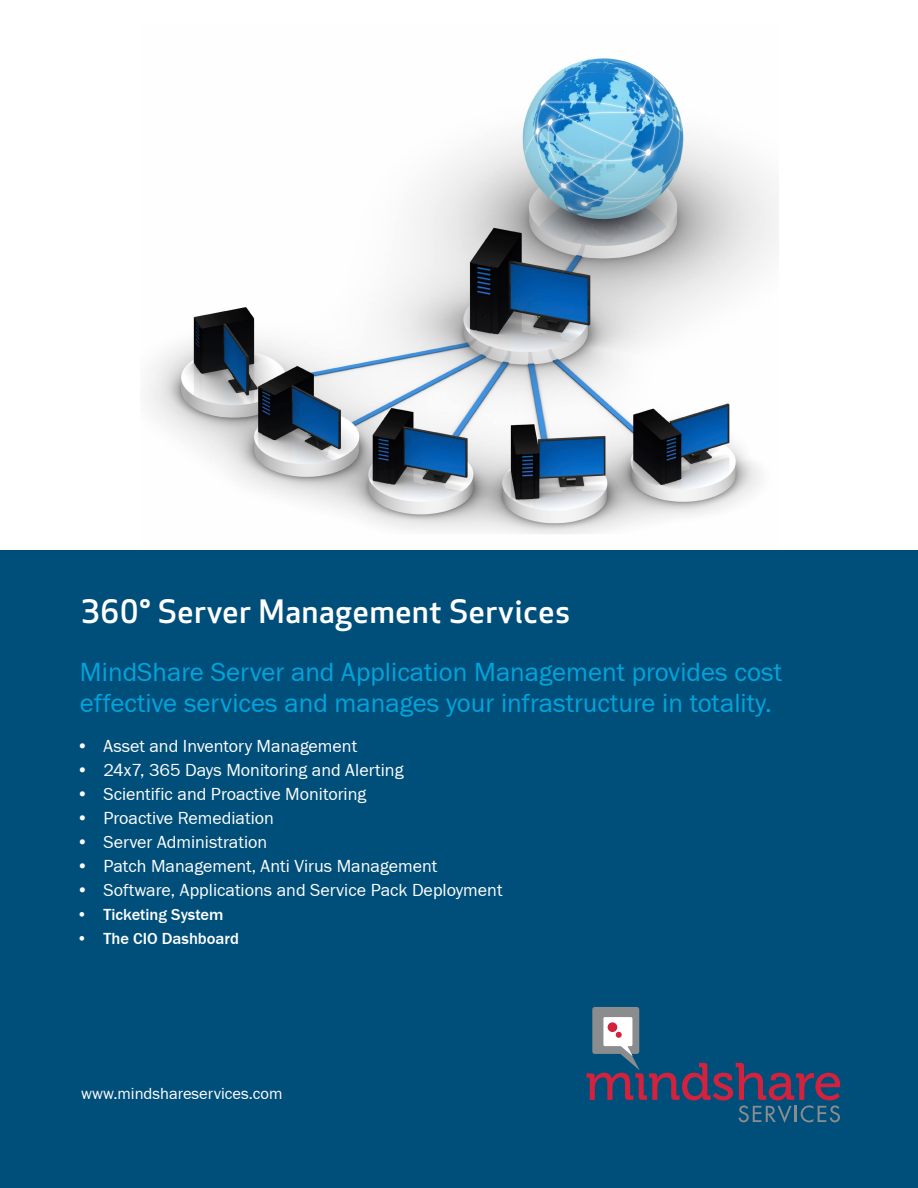
<style>
.page{position:relative;width:918px;height:1188px;background:#fff}
.page>*{position:absolute;margin:0;border:0;box-sizing:border-box;transform-origin:0 0}
.t1{font:31.5px "Apex New PS Medium Proportional";letter-spacing:.025em;color:#fff}
.t2{font:27px/31.5px "Franklin Gothic";color:#00a5dc}
.t3{font:18px "Franklin Gothic";color:#fff}
.t4{font:700 16.5px "Franklin Gothic";color:#fff}
.t5{font:16.5px "Franklin Gothic";color:#fff}
</style>
<div class="page">
<img style="left:147px;top:58px;width:632px;height:476px">
<div style="left:0;top:550px;width:918px;height:638px;background:#004f7a"></div>
<svg style="left:586px;top:1007px;width:254px;height:116px"></svg>
<h1 class="t1" style="left:81px;top:594px;width:490px">360° Server Management Services</h1>
<h2 class="t2" style="left:80px;top:656px;width:704px">MindShare Server and Application Management provides cost effective services and manages your infrastructure in totality.</h2>
<p class="t3" style="left:76px;top:736px;width:282px">• Asset and Inventory Management</p>
<p class="t3" style="left:76px;top:760px;width:329px">• 24x7, 365 Days Monitoring and Alerting</p>
<p class="t3" style="left:76px;top:784px;width:291px">• Scientific and Proactive Monitoring</p>
<p class="t3" style="left:76px;top:808px;width:199px">• Proactive Remediation</p>
<p class="t3" style="left:76px;top:832px;width:192px">• Server Administration</p>
<p class="t3" style="left:76px;top:856px;width:362px">• Patch Management, Anti Virus Management</p>
<p class="t3" style="left:76px;top:880px;width:428px">• Software, Applications and Service Pack Deployment</p>
<p class="t4" style="left:76px;top:905px;width:149px">• Ticketing System</p>
<p class="t4" style="left:76px;top:929px;width:164px">• The CIO Dashboard</p>
<p class="t5" style="left:81px;top:1085px;width:203px">www.mindshareservices.com</p>
</div>
